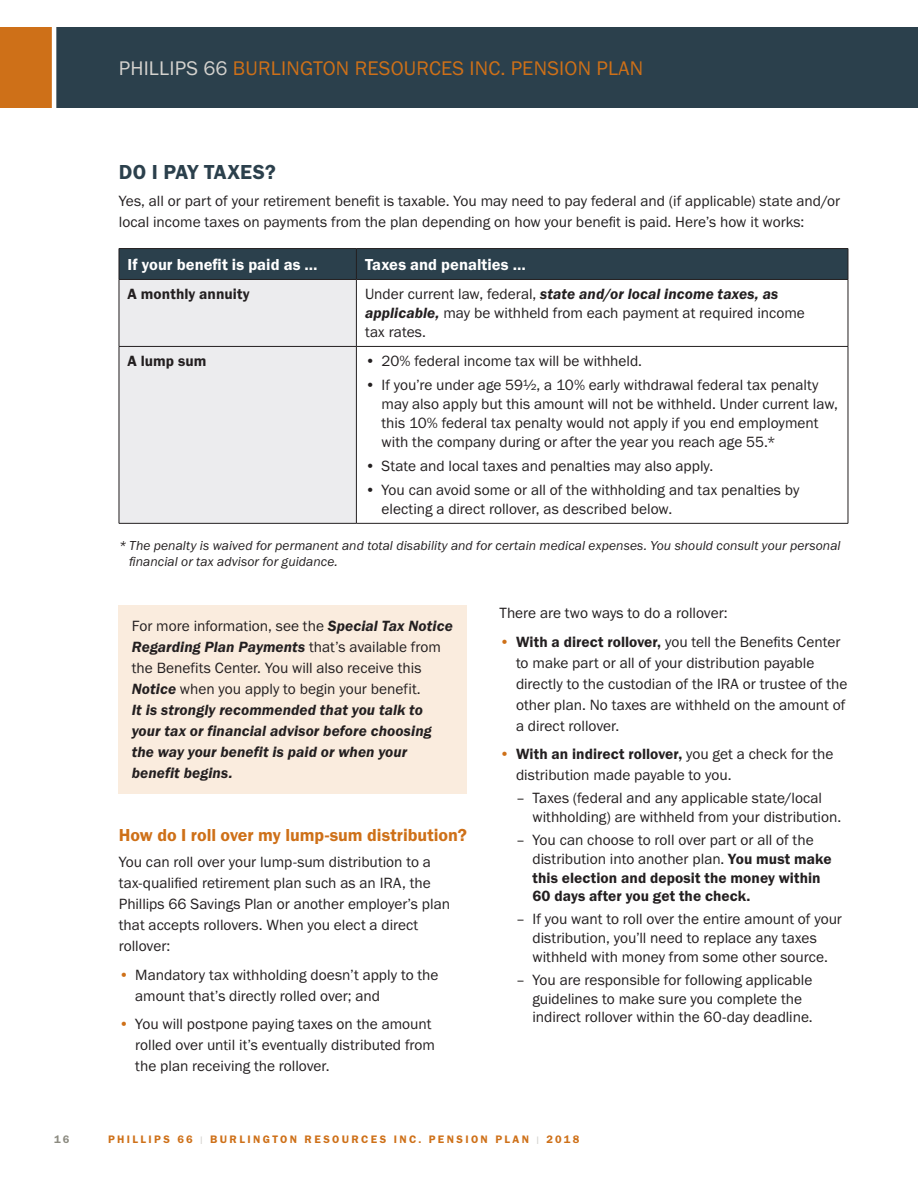
<style>
.page{position:relative;width:918px;height:1188px;background:#fff}
.page>*{position:absolute;margin:0;border:0;box-sizing:border-box;transform-origin:0 0}
.Head_2{font:600 21px "Franklin Gothic FS";letter-spacing:.015em;color:#2b404c}
.t1{font:20.4px "Franklin Gothic FS";letter-spacing:.015em;color:#ce7018}
.Head_3{font:600 18px "Franklin Gothic FS";letter-spacing:-.005em;color:#ce7018}
.CHT_Head_1{font:600 16.5px "Franklin Gothic FS";color:#fff}
.Body_after_hd2{font:15.3px/21px "Franklin Gothic FS";color:#231f20}
.Callout_Body{font:italic 600 15.3px/21px "Franklin Gothic FS";letter-spacing:.005em;color:#231f20}
.CHT_Col_1{font:600 15.3px/18.8px "Franklin Gothic FS";letter-spacing:.005em;color:#231f20}
.CHT_Body{font:15.3px/18.8px "Franklin Gothic FS";color:#231f20}
.Body{font:15.3px "Franklin Gothic FS";color:#231f20}
.Asterisk_after_CHT{font:italic 13.5px/15.8px "Franklin Gothic FS";letter-spacing:.005em;color:#231f20}
.t2{font:600 11.25px "Franklin Gothic FS";letter-spacing:.215em;color:#ce7018}
.t3{font:600 11.25px "Franklin Gothic FS";color:#8c8b81}
.s1{color:#d4d2ce}
.s2{font-weight:600;font-style:italic}
.s3{font-weight:400;font-style:normal}
.s4{color:#ce7018}
.s5{font-weight:600}
.s6{font-weight:400}
.s7{font-weight:400;color:#d4d2ce}
</style>
<div class="page">
<div style="left:0;top:27px;width:918px;height:81px;background:#2b404c"></div>
<div style="left:0;top:27px;width:54px;height:81px;background:#ce7018"></div>
<hr style="left:52px;top:25px;width:4px;height:89px;background:#fff">
<div style="left:120px;top:249px;width:728px;height:30px;background:#2b404c"></div>
<div style="left:120px;top:280px;width:236px;height:243px;background:#ececee"></div>
<svg style="left:357px;top:280px;width:491px;height:243px"></svg>
<hr style="left:356px;top:249px;width:1px;height:30px;background:#231f20">
<hr style="left:848px;top:280px;width:1px;height:66px;background:#231f20">
<hr style="left:356px;top:346px;width:492px;height:1px;background:#231f20">
<hr style="left:848px;top:347px;width:1px;height:176px;background:#231f20">
<hr style="left:356px;top:523px;width:492px;height:1px;background:#231f20">
<hr style="left:119px;top:248px;width:237px;height:1px;background:#231f20">
<hr style="left:119px;top:249px;width:1px;height:30px;background:#231f20">
<hr style="left:356px;top:248px;width:492px;height:1px;background:#231f20">
<hr style="left:848px;top:249px;width:1px;height:30px;background:#231f20">
<hr style="left:356px;top:279px;width:492px;height:1px;background:#231f20">
<hr style="left:119px;top:279px;width:237px;height:1px;background:#231f20">
<hr style="left:119px;top:280px;width:1px;height:66px;background:#231f20">
<hr style="left:356px;top:280px;width:1px;height:66px;background:#231f20">
<hr style="left:119px;top:346px;width:237px;height:1px;background:#231f20">
<hr style="left:119px;top:347px;width:1px;height:176px;background:#231f20">
<hr style="left:356px;top:347px;width:1px;height:176px;background:#231f20">
<hr style="left:119px;top:523px;width:237px;height:1px;background:#231f20">
<div style="left:119px;top:605px;width:348px;height:189px;background:#faecde"></div>
<h2 class="t1" style="left:119px;top:57px;width:526px"><span class="s1">PHILLIPS 66</span> BURLINGTON RESOURCES INC. PENSION PLAN</h2>
<p class="Head_2" style="left:119px;top:161px;width:158px">DO I PAY TAXES?</p>
<p class="Body_after_hd2" style="left:119px;top:190px;width:723px">Yes, all or part of your retirement benefit is taxable. You may need to pay federal and (if applicable) state and/or local income taxes on payments from the plan depending on how your benefit is paid. Here’s how it works:</p>
<p class="CHT_Head_1" style="left:128px;top:255px;width:192px">If your benefit is paid as …</p>
<p class="CHT_Head_1" style="left:365px;top:255px;width:162px">Taxes and penalties …</p>
<p class="CHT_Col_1" style="left:128px;top:285px;width:124px">A monthly annuity</p>
<p class="CHT_Body" style="left:365px;top:285px;width:441px">Under current law, federal, <span class="s2">state and/or local income taxes, as applicable,</span> may be withheld from each payment at required income tax rates.</p>
<p class="CHT_Col_1" style="left:128px;top:352px;width:80px">A lump sum</p>
<p class="Body_after_hd2" style="left:365px;top:351px;width:279px">• 20% federal income tax will be withheld.</p>
<p class="Body_after_hd2" style="left:382px;top:376px;width:458px;line-height:18.8px;text-indent:-16px">• If you’re under age 59½, a 10% early withdrawal federal tax penalty may also apply but this amount will not be withheld. Under current law, this 10% federal tax penalty would not apply if you end employment with the company during or after the year you reach age 55.*</p>
<p class="Body_after_hd2" style="left:365px;top:455px;width:350px">• State and local taxes and penalties may also apply.</p>
<p class="Body_after_hd2" style="left:382px;top:481px;width:419px;line-height:18.8px;text-indent:-16px">• You can avoid some or all of the withholding and tax penalties by electing a direct rollover, as described below.</p>
<p class="Asterisk_after_CHT" style="left:129px;top:538px;width:713px;text-indent:-10px">* The penalty is waived for permanent and total disability and for certain medical expenses. You should consult your personal financial or tax advisor for guidance.</p>
<p class="Callout_Body" style="left:132px;top:616px;width:323px"><span class="s3">For more information, see the</span> Special Tax Notice Regarding Plan Payments <span class="s3">that’s available from the Benefits Center. You will also receive this </span>Notice <span class="s3">when you apply to begin your benefit.<br></span>It is strongly recommended that you talk to your tax or financial advisor before choosing the way your benefit is paid or when your benefit begins.</p>
<p class="Head_3" style="left:119px;top:825px;width:350px">How do I roll over my lump-sum distribution?</p>
<p class="Body_after_hd2" style="left:119px;top:852px;width:333px">You can roll over your lump-sum distribution to a tax-qualified retirement plan such as an IRA, the Phillips 66 Savings Plan or another employer’s plan that accepts rollovers. When you elect a direct rollover:</p>
<p class="Body_after_hd2" style="left:135px;top:964px;width:305px;text-indent:-16px"><span class="s4">•</span> Mandatory tax withholding doesn’t apply to the amount that’s directly rolled over; and</p>
<p class="Body_after_hd2" style="left:135px;top:1014px;width:301px;text-indent:-16px"><span class="s4">•</span> You will postpone paying taxes on the amount rolled over until it’s eventually distributed from the plan receiving the rollover.</p>
<p class="Body" style="left:500px;top:604px;width:230px">There are two ways to do a rollover:</p>
<p class="Body_after_hd2" style="left:516px;top:631px;width:333px;text-indent:-16px"><span class="s4">•</span> <span class="s5">With a direct rollover,</span> you tell the Benefits Center to make part or all of your distribution payable directly to the custodian of the IRA or trustee of the other plan. No taxes are withheld on the amount of a direct rollover.</p>
<p class="Body_after_hd2" style="left:516px;top:744px;width:319px;text-indent:-16px"><span class="s4">•</span> <span class="s5">With an indirect rollover,</span> you get a check for the distribution made payable to you.</p>
<p class="Body_after_hd2" style="left:532px;top:789px;width:310px;line-height:18.8px;text-indent:-16px">– Taxes (federal and any applicable state/local withholding) are withheld from your distribution.</p>
<p class="CHT_Col_1" style="left:532px;top:831px;width:301px;text-indent:-16px"><span class="s6">– You can choose to roll over part or all of the distribution into another plan.</span> You must make this election and deposit the money within 60 days after you get the check.</p>
<p class="Body_after_hd2" style="left:516px;top:910px;width:327px;line-height:18.8px;text-align:center">– If you want to roll over the entire amount of your distribution, you’ll need to replace any taxes withheld with money from some other source.</p>
<p class="Body_after_hd2" style="left:532px;top:971px;width:282px;line-height:18.8px;text-indent:-16px">– You are responsible for following applicable guidelines to make sure you complete the indirect rollover within the 60-day deadline.</p>
<p class="t3" style="left:54px;top:1133px;width:17px">16</p>
<p class="t2" style="left:108px;top:1133px;width:473px">PHILLIPS 66 <span class="s7">l</span> BURLINGTON RESOURCES INC. PENSION PLAN <span class="s7">l</span> 2018</p>
</div>
